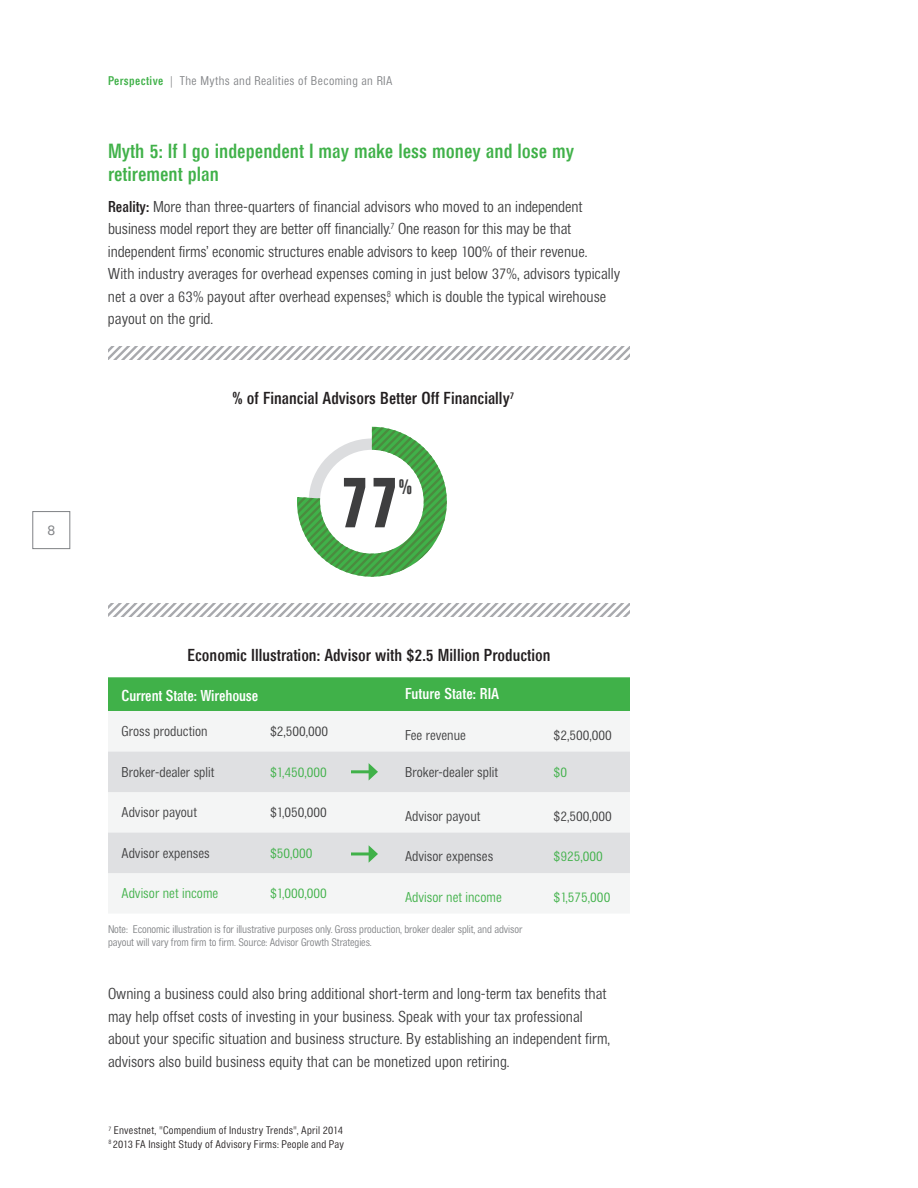
<style>
.page{position:relative;width:918px;height:1188px;background:#fff}
.page>*{position:absolute;margin:0;border:0;box-sizing:border-box;transform-origin:0 0}
.t1{font:700 condensed 68.7px "Folio SBOP";color:#3e3e3f}
.t2{font:700 condensed 19.8px "Folio SBOP";color:#3e3e3f}
.t3{font:500 condensed 19.5px/22.5px "Folio SBOP";color:#40b149}
.t4{font:500 condensed 16.5px "Folio SBOP";color:#231f20}
.t5{font:300 condensed 15px/22.5px "Folio SBOP";color:#3e3e3f}
.t6{font:500 condensed 15px "Folio SBOP";letter-spacing:-.01em;color:#fff}
.t7{font:300 condensed 13.5px "Folio SBOP";color:#3e3e3f}
.t8{font:300 condensed 13.5px "Folio SBOP";color:#40b149}
.t9{font:300 13.5px "Folio SBOP";color:#808285}
.t10{font:300 condensed 12px "Folio SBOP";letter-spacing:.03em;color:#808285}
.t11{font:300 condensed 10.5px/13.5px "Folio SBOP";letter-spacing:-.01em;color:#808285}
.t12{font:300 condensed 10.5px/13.5px "Folio SBOP";letter-spacing:.02em;color:#231f20}
.s1{font-weight:500;color:#40b149}
.s2{font-weight:500;color:#231f20}
</style>
<div class="page">
<div style="left:108px;top:677px;width:522px;height:34px;background:#40b149"></div>
<div style="left:108px;top:711px;width:522px;height:202px;background:#f4f5f5"></div>
<svg style="left:108px;top:752px;width:522px;height:121px;fill:#dfe0e2"></svg>
<svg style="left:108px;top:603px;width:522px;height:13px"></svg>
<svg style="left:108px;top:346px;width:522px;height:14px"></svg>
<svg style="left:297px;top:427px;width:150px;height:150px"></svg>
<div style="left:32px;top:511px;width:38px;height:38px;border:1px solid #808285"></div>
<hr style="left:351px;top:770px;width:20px;height:3px;background:#40b149">
<svg style="left:369px;top:763px;width:9px;height:18px"></svg>
<hr style="left:351px;top:852px;width:20px;height:3px;background:#40b149">
<svg style="left:369px;top:845px;width:9px;height:18px"></svg>
<p class="t9" style="left:47px;top:522px;width:9px">8</p>
<p class="t10" style="left:108px;top:74px;width:286px"><span class="s1">Perspective</span> | The Myths and Realities of Becoming an RIA</p>
<h3 class="t3" style="left:108px;top:140px;width:468px">Myth 5: If I go independent I may make less money and lose my retirement plan</h3>
<p class="t5" style="left:108px;top:195px;width:514px"><span class="s2">Reality:</span> More than three-quarters of financial advisors who moved to an independent business model report they are better off financially.<sup>7</sup> One reason for this may be that independent firms’ economic structures enable advisors to keep 100% of their revenue.<br>With industry averages for overhead expenses coming in just below 37%, advisors typically net a over a 63% payout after overhead expenses,<sup>8</sup> which is double the typical wirehouse payout on the grid.</p>
<p class="t4" style="left:233px;top:389px;width:283px">% of Financial Advisors Better Off Financially<sup>7</sup></p>
<h1 class="t1" style="left:340px;top:461px;width:61px">77</h1>
<h2 class="t2" style="left:399px;top:475px;width:14px">%</h2>
<p class="t4" style="left:187px;top:645px;width:365px">Economic Illustration: Advisor with $2.5 Million Production</p>
<p class="t6" style="left:122px;top:687px;width:139px">Current State: Wirehouse</p>
<p class="t6" style="left:405px;top:685px;width:96px">Future State: RIA</p>
<p class="t7" style="left:122px;top:724px;width:88px">Gross production</p>
<p class="t7" style="left:270px;top:724px;width:60px">$2,500,000</p>
<p class="t7" style="left:405px;top:727px;width:62px">Fee revenue</p>
<p class="t7" style="left:554px;top:727px;width:60px">$2,500,000</p>
<p class="t7" style="left:122px;top:764px;width:95px">Broker-dealer split</p>
<p class="t8" style="left:270px;top:764px;width:58px">$1,450,000</p>
<p class="t7" style="left:405px;top:764px;width:95px">Broker-dealer split</p>
<p class="t8" style="left:554px;top:764px;width:15px">$0</p>
<p class="t7" style="left:122px;top:805px;width:77px">Advisor payout</p>
<p class="t7" style="left:270px;top:805px;width:58px">$1,050,000</p>
<p class="t7" style="left:405px;top:808px;width:77px">Advisor payout</p>
<p class="t7" style="left:554px;top:808px;width:60px">$2,500,000</p>
<p class="t7" style="left:122px;top:845px;width:90px">Advisor expenses</p>
<p class="t8" style="left:270px;top:845px;width:44px">$50,000</p>
<p class="t7" style="left:405px;top:849px;width:90px">Advisor expenses</p>
<p class="t8" style="left:554px;top:849px;width:51px">$925,000</p>
<p class="t8" style="left:122px;top:886px;width:98px">Advisor net income</p>
<p class="t8" style="left:270px;top:886px;width:58px">$1,000,000</p>
<p class="t8" style="left:405px;top:889px;width:98px">Advisor net income</p>
<p class="t8" style="left:554px;top:889px;width:58px">$1,575,000</p>
<p class="t11" style="left:108px;top:922px;width:416px">Note: Economic illustration is for illustrative purposes only. Gross production, broker dealer split, and advisor payout will vary from firm to firm. Source: Advisor Growth Strategies.</p>
<p class="t5" style="left:108px;top:982px;width:504px">Owning a business could also bring additional short-term and long-term tax benefits that may help offset costs of investing in your business. Speak with your tax professional about your specific situation and business structure. By establishing an independent firm, advisors also build business equity that can be monetized upon retiring.</p>
<p class="t12" style="left:108px;top:1124px;width:237px"><sup>7</sup> Envestnet, "Compendium of Industry Trends", April 2014<br><sup>8</sup> 2013 FA Insight Study of Advisory Firms: People and Pay</p>
</div>
